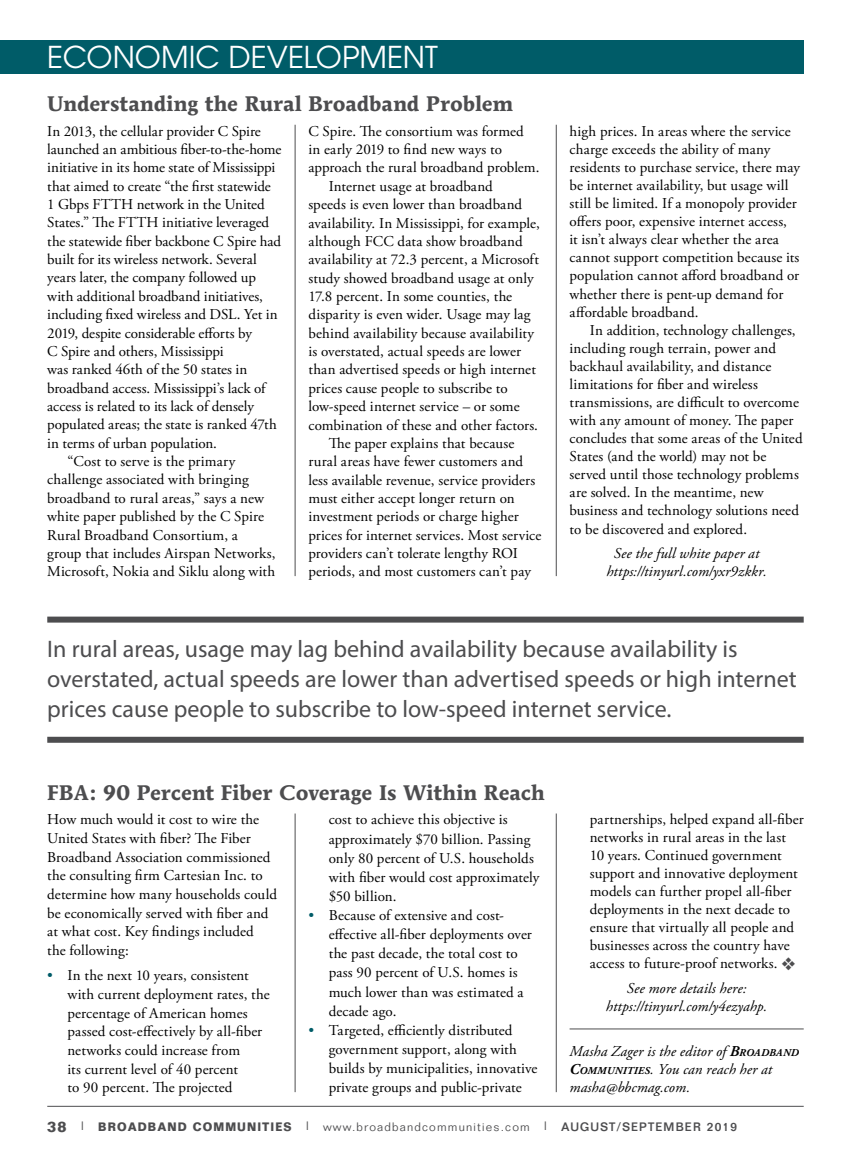
<style>
.page{position:relative;width:851px;height:1161px;background:#fff}
.page>*{position:absolute;margin:0;border:0;box-sizing:border-box;transform-origin:0 0}
.t1{font:30px "Avant Garde";color:#fff}
.t2{font:24px/30px "Myriad Pro";color:#4d4d4f}
.t3{font:700 21px "AT Mendoza Roman";color:#4d4d4f}
.t4{font:15px/18px "Adobe Garamond Pro";letter-spacing:.005em;color:#000}
.t5{font:italic 15px/18px "Adobe Garamond Pro";letter-spacing:.01em;color:#000;text-align:center}
.t6{font:300 12px "Folio";letter-spacing:.1em;color:#4d4d4f}
.s1{color:#005c68}
.s2{color:#4d4d4f}
.s3{font-weight:700}
.s4{font-weight:700;font-size:10.5px}
.s5{font-weight:700;font-size:15px}
.s6{font-weight:500}
</style>
<div class="page">
<div style="left:0;top:40px;width:803px;height:34px;background:#005c68"></div>
<hr style="left:47px;top:1106px;width:756px;height:1px;background:#4d4d4f">
<hr style="left:556px;top:125px;width:1px;height:451px;background:#4d4d4f">
<hr style="left:295px;top:125px;width:1px;height:451px;background:#4d4d4f">
<hr style="left:556px;top:814px;width:1px;height:278px;background:#4d4d4f">
<hr style="left:295px;top:814px;width:1px;height:278px;background:#4d4d4f">
<hr style="left:569px;top:1029px;width:234px;height:1px;background:#4d4d4f">
<div style="left:47px;top:737px;width:756px;height:6px;background:#4d4d4f"></div>
<div style="left:47px;top:617px;width:756px;height:6px;background:#4d4d4f"></div>
<h1 class="t1" style="left:47px;top:39px;width:392px">ECONOMIC DEVELOPMENT</h1>
<h3 class="t3" style="left:47px;top:91px;width:467px">Understanding the Rural Broadband Problem</h3>
<p class="t4" style="left:47px;top:122px;width:215px">In 2013, the cellular provider C Spire</p>
<p class="t4" style="left:47px;top:141px;width:235px">launched an ambitious fiber-to-the-home</p>
<p class="t4" style="left:47px;top:159px;width:230px">initiative in its home state of Mississippi</p>
<p class="t4" style="left:47px;top:177px;width:225px">that aimed to create “the first statewide</p>
<p class="t4" style="left:47px;top:196px;width:219px">1 Gbps FTTH network in the United</p>
<p class="t4" style="left:47px;top:214px;width:223px">States.” The FTTH initiative leveraged</p>
<p class="t4" style="left:47px;top:233px;width:235px">the statewide fiber backbone C Spire had</p>
<p class="t4" style="left:47px;top:251px;width:211px">built for its wireless network. Several</p>
<p class="t4" style="left:47px;top:269px;width:210px">years later, the company followed up</p>
<p class="t4" style="left:47px;top:288px;width:217px">with additional broadband initiatives,</p>
<p class="t4" style="left:47px;top:306px;width:232px">including fixed wireless and DSL. Yet in</p>
<p class="t4" style="left:47px;top:324px;width:206px">2019, despite considerable efforts by</p>
<p class="t4" style="left:47px;top:343px;width:178px">C Spire and others, Mississippi</p>
<p class="t4" style="left:47px;top:361px;width:201px">was ranked 46th of the 50 states in</p>
<p class="t4" style="left:47px;top:379px;width:220px">broadband access. Mississippi’s lack of</p>
<p class="t4" style="left:47px;top:398px;width:208px">access is related to its lack of densely</p>
<p class="t4" style="left:47px;top:416px;width:231px">populated areas; the state is ranked 47th</p>
<p class="t4" style="left:47px;top:435px;width:171px">in terms of urban population.</p>
<p class="t4" style="left:68px;top:453px;width:169px">“Cost to serve is the primary</p>
<p class="t4" style="left:47px;top:471px;width:203px">challenge associated with bringing</p>
<p class="t4" style="left:47px;top:490px;width:218px">broadband to rural areas,” says a new</p>
<p class="t4" style="left:47px;top:508px;width:218px">white paper published by the C Spire</p>
<p class="t4" style="left:47px;top:526px;width:192px">Rural Broadband Consortium, a</p>
<p class="t4" style="left:47px;top:545px;width:230px">group that includes Airspan Networks,</p>
<p class="t4" style="left:47px;top:563px;width:229px">Microsoft, Nokia and Siklu along with</p>
<p class="t4" style="left:308px;top:123px;width:217px">C Spire. The consortium was formed</p>
<p class="t4" style="left:308px;top:141px;width:195px">in early 2019 to find new ways to</p>
<p class="t4" style="left:308px;top:159px;width:233px">approach the rural broadband problem.</p>
<p class="t4" style="left:328px;top:178px;width:166px">Internet usage at broadband</p>
<p class="t4" style="left:308px;top:196px;width:215px">speeds is even lower than broadband</p>
<p class="t4" style="left:308px;top:214px;width:233px">availability. In Mississippi, for example,</p>
<p class="t4" style="left:308px;top:233px;width:216px">although FCC data show broadband</p>
<p class="t4" style="left:308px;top:251px;width:232px">availability at 72.3 percent, a Microsoft</p>
<p class="t4" style="left:308px;top:269px;width:227px">study showed broadband usage at only</p>
<p class="t4" style="left:308px;top:288px;width:205px">17.8 percent. In some counties, the</p>
<p class="t4" style="left:308px;top:306px;width:224px">disparity is even wider. Usage may lag</p>
<p class="t4" style="left:308px;top:324px;width:227px">behind availability because availability</p>
<p class="t4" style="left:308px;top:343px;width:214px">is overstated, actual speeds are lower</p>
<p class="t4" style="left:308px;top:361px;width:229px">than advertised speeds or high internet</p>
<p class="t4" style="left:308px;top:380px;width:201px">prices cause people to subscribe to</p>
<p class="t4" style="left:308px;top:398px;width:213px">low-speed internet service – or some</p>
<p class="t4" style="left:308px;top:416px;width:231px">combination of these and other factors.</p>
<p class="t4" style="left:328px;top:435px;width:187px">The paper explains that because</p>
<p class="t4" style="left:308px;top:453px;width:216px">rural areas have fewer customers and</p>
<p class="t4" style="left:308px;top:471px;width:228px">less available revenue, service providers</p>
<p class="t4" style="left:308px;top:490px;width:208px">must either accept longer return on</p>
<p class="t4" style="left:308px;top:508px;width:212px">investment periods or charge higher</p>
<p class="t4" style="left:308px;top:526px;width:234px">prices for internet services. Most service</p>
<p class="t4" style="left:308px;top:545px;width:211px">providers can’t tolerate lengthy ROI</p>
<p class="t4" style="left:308px;top:563px;width:224px">periods, and most customers can’t pay</p>
<p class="t4" style="left:569px;top:123px;width:232px">high prices. In areas where the service charge exceeds the ability of many residents to purchase service, there may be internet availability, but usage will still be limited. If a monopoly provider offers poor, expensive internet access,<br>it isn’t always clear whether the area cannot support competition because its population cannot afford broadband or whether there is pent-up demand for affordable broadband.</p>
<p class="t4" style="left:569px;top:321px;width:234px;text-indent:20px">In addition, technology challenges, including rough terrain, power and backhaul availability, and distance limitations for fiber and wireless transmissions, are difficult to overcome with any amount of money. The paper concludes that some areas of the United States (and the world) may not be served until those technology problems are solved. In the meantime, new business and technology solutions need to be discovered and explored.</p>
<p class="t5" style="left:606px;top:545px;width:162px">See the full white paper at https://tinyurl.com/yxr9zkkr.</p>
<h2 class="t2" style="left:47px;top:634px;width:750px">In rural areas, usage may lag behind availability because availability is overstated, actual speeds are lower than advertised speeds or high internet prices cause people to subscribe to low-speed internet service.</h2>
<h3 class="t3" style="left:47px;top:779px;width:499px">FBA: 90 Percent Fiber Coverage Is Within Reach</h3>
<p class="t4" style="left:47px;top:811px;width:231px;line-height:18.6px">How much would it cost to wire the United States with fiber? The Fiber Broadband Association commissioned the consulting firm Cartesian Inc. to determine how many households could be economically served with fiber and at what cost. Key findings included<br>the following:</p>
<p class="t4" style="left:68px;top:967px;width:204px;line-height:18.6px;text-indent:-20px"><span class="s1">•</span> In the next 10 years, consistent with current deployment rates, the percentage of American homes passed cost-effectively by all-fiber networks could increase from<br>its current level of 40 percent<br>to 90 percent. The projected</p>
<p class="t4" style="left:328px;top:811px;width:212px;line-height:19.2px">cost to achieve this objective is approximately $70 billion. Passing only 80 percent of U.S. households with fiber would cost approximately $50 billion.</p>
<p class="t4" style="left:328px;top:906px;width:205px;line-height:19px;text-indent:-20px"><span class="s1">•</span> Because of extensive and cost&shy;effective all-fiber deployments over the past decade, the total cost to pass 90 percent of U.S. homes is much lower than was estimated a decade ago.</p>
<p class="t4" style="left:328px;top:1021px;width:210px;line-height:19.2px;text-indent:-20px"><span class="s1">•</span> Targeted, efficiently distributed government support, along with builds by municipalities, innovative private groups and public-private</p>
<p class="t4" style="left:590px;top:811px;width:215px">partnerships, helped expand all-fiber networks in rural areas in the last 10 years. Continued government support and innovative deployment models can further propel all-fiber deployments in the next decade to ensure that virtually all people and businesses across the country have access to future-proof networks. <span class="s2">❖</span></p>
<p class="t5" style="left:606px;top:980px;width:163px">See more details here: https://tinyurl.com/y4ezyahp.</p>
<p class="t5" style="left:569px;top:1043px;width:231px;text-align:left">Masha Zager is the editor of <span class="s3">B</span><span class="s4">ROADBAND<br></span><span class="s3">C</span><span class="s4">OMMUNITIES</span>. You can reach her at masha@bbcmag.com.</p>
<p class="t6" style="left:47px;top:1120px;width:691px"><span class="s5">38</span> <span class="s6">|</span> <span class="s3">BROADBAND COMMUNITIES</span> <span class="s6">|</span> www.broadbandcommunities.com <span class="s6">| AUGUST/SEPTEMBER 2019</span></p>
</div>
